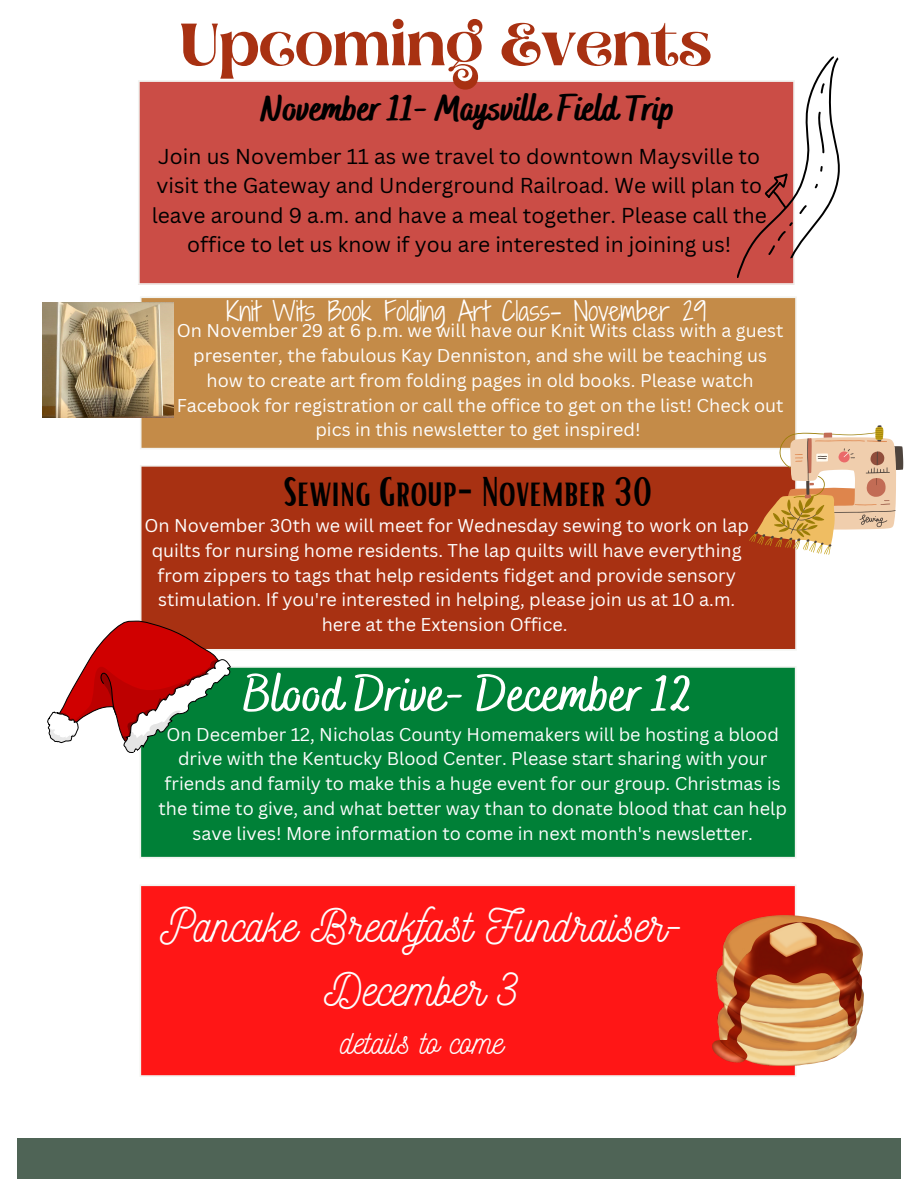
<style>
.page{position:relative;width:918px;height:1188px;background:#fff}
.page>*{position:absolute;margin:0;border:0;box-sizing:border-box;transform-origin:0 0}
.t1{font:600 59.55px "Aprila";color:#a83112}
.t2{font:700 50.85px "Bakerie Smooth";color:#fff}
.t3{font:46.35px/64.2px "Nickainley";color:#fdfdfd;text-align:center}
.t4{font:40.5px "Bright";color:#000}
.t5{font:800 36px "Bakerie Smooth";color:#000}
.t6{font:32.85px "Nickainley";color:#fdfdfd}
.t7{font:25.5px "Shadows Into Light Two";color:#fff}
.t8{font:21px/29.2px "Canva Sans";color:#000;text-align:center}
.t9{font:18px/24.8px "Canva Sans";color:#fdfdfd;text-align:center}
</style>
<div class="page">
<div style="left:17px;top:1138px;width:883px;height:40px;background:#4f6456"></div>
<div style="left:139px;top:81px;width:655px;height:203px;background:#cb4d46"></div>
<hr style="left:138px;top:82px;width:2px;height:201px;background:#f2f3f0">
<hr style="left:793px;top:82px;width:2px;height:201px;background:#f2f3f0">
<hr style="left:140px;top:283px;width:653px;height:2px;background:#f2f3f0">
<hr style="left:140px;top:80px;width:653px;height:2px;background:#f2f3f0">
<div style="left:141px;top:466px;width:655px;height:184px;background:#a83112"></div>
<hr style="left:140px;top:467px;width:2px;height:182px;background:#f2f3f0">
<hr style="left:795px;top:467px;width:2px;height:182px;background:#f2f3f0">
<hr style="left:142px;top:649px;width:653px;height:2px;background:#f2f3f0">
<hr style="left:142px;top:465px;width:653px;height:2px;background:#f2f3f0">
<div style="left:140px;top:667px;width:656px;height:191px;background:#008037"></div>
<hr style="left:140px;top:668px;width:1px;height:189px;background:#f2f3f0">
<hr style="left:795px;top:668px;width:1px;height:189px;background:#f2f3f0">
<hr style="left:141px;top:857px;width:654px;height:1px;background:#f2f3f0">
<hr style="left:141px;top:666px;width:654px;height:2px;background:#f2f3f0">
<div style="left:141px;top:297px;width:655px;height:152px;background:#c48b48"></div>
<hr style="left:140px;top:298px;width:2px;height:150px;background:#f2f3f0">
<hr style="left:795px;top:298px;width:2px;height:150px;background:#f2f3f0">
<hr style="left:142px;top:448px;width:653px;height:1px;background:#f2f3f0">
<hr style="left:142px;top:296px;width:653px;height:2px;background:#f2f3f0">
<svg style="left:47px;top:589px;width:200px;height:181px"></svg>
<div style="left:140px;top:885px;width:656px;height:191px;background:#ff1616"></div>
<hr style="left:140px;top:886px;width:1px;height:189px;background:#f2f3f0">
<hr style="left:795px;top:886px;width:1px;height:189px;background:#f2f3f0">
<hr style="left:141px;top:1075px;width:654px;height:2px;background:#f2f3f0">
<hr style="left:141px;top:884px;width:654px;height:2px;background:#f2f3f0">
<img style="left:712px;top:916px;width:152px;height:150px">
<img style="left:43px;top:303px;width:130px;height:114px">
<svg style="left:728px;top:57px;width:112px;height:202px"></svg>
<svg style="left:749px;top:425px;width:154px;height:130px"></svg>
<h1 class="t1" style="left:180px;top:21px;width:533px">Upcoming Events</h1>
<h3 class="t5" style="left:261px;top:87px;width:416px">November 11- Maysville Field Trip</h3>
<p class="t8" style="left:152px;top:141px;width:617px">Join us November 11 as we travel to downtown Maysville to visit the Gateway and Underground Railroad. We will plan to leave around 9 a.m. and have a meal together. Please call the office to let us know if you are interested in joining us!</p>
<h3 class="t7" style="left:226px;top:292px;width:481px">Knit Wits Book Folding Art Class- November 29</h3>
<p class="t9" style="left:177px;top:318px;width:608px">On November 29 at 6 p.m. we will have our Knit Wits class with a guest presenter, the fabulous Kay Denniston, and she will be teaching us how to create art from folding pages in old books. Please watch Facebook for registration or call the office to get on the list! Check out pics in this newsletter to get inspired!</p>
<h3 class="t4" style="left:284px;top:466px;width:371px">Sewing Group- November 30</h3>
<p class="t9" style="left:144px;top:513px;width:606px">On November 30th we will meet for Wednesday sewing to work on lap quilts for nursing home residents. The lap quilts will have everything from zippers to tags that help residents fidget and provide sensory stimulation. If you're interested in helping, please join us at 10 a.m. here at the Extension Office.</p>
<h2 class="t2" style="left:243px;top:664px;width:452px">Blood Drive- December 12</h2>
<p class="t9" style="left:159px;top:721px;width:630px">On December 12, Nicholas County Homemakers will be hosting a blood drive with the Kentucky Blood Center. Please start sharing with your friends and family to make this a huge event for our group. Christmas is the time to give, and what better way than to donate blood that can help save lives! More information to come in next month's newsletter.</p>
<h3 class="t3" style="left:160px;top:891px;width:525px">Pancake Breakfast Fundraiser-<br>December 3</h3>
<h3 class="t6" style="left:340px;top:1021px;width:165px">details to come</h3>
</div>
